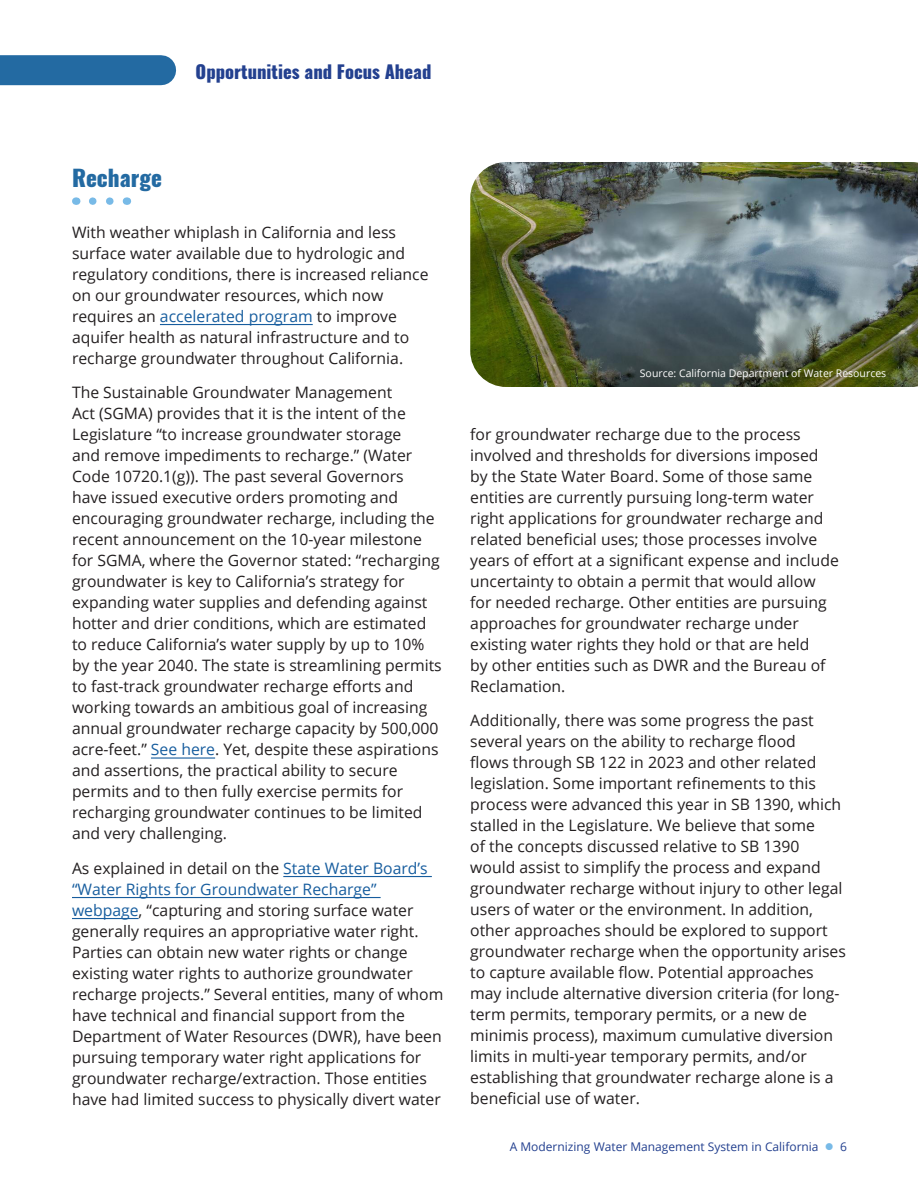
<style>
.page{position:relative;width:918px;height:1188px;background:#fff}
.page>*{position:absolute;margin:0;border:0;box-sizing:border-box;transform-origin:0 0}
.Paragraph_Style_1{font:800 22.5px "Oswald";color:#236aa2}
.t1{font:800 18px "Oswald";color:#23408f}
.t2{font:15.75px/21px "Open Sans";color:#231f20}
.t3{font:12px "Open Sans";color:#23408f}
.t4{font:10.5px "Open Sans";color:#fff}
.s1{color:#175d9e}
.s2{color:#78bae7}
</style>
<div class="page">
<hr style="left:160px;top:324px;width:153px;height:1px;background:#175d9e">
<hr style="left:151px;top:757px;width:64px;height:2px;background:#175d9e">
<hr style="left:283px;top:876px;width:149px;height:1px;background:#175d9e">
<hr style="left:72px;top:897px;width:309px;height:1px;background:#175d9e">
<hr style="left:72px;top:918px;width:67px;height:1px;background:#175d9e">
<div style="left:0;top:55px;width:161px;height:30px;background:#236aa2"></div>
<svg style="left:93px;top:197px;width:21px;height:8px"></svg>
<img style="left:470px;top:162px;width:448px;height:225px">
<p class="t1" style="left:196px;top:59px;width:237px">Opportunities and Focus Ahead</p>
<p class="Paragraph_Style_1" style="left:72px;top:162px;width:92px">Recharge</p>
<p class="t2" style="left:72px;top:221px;width:358px">With weather whiplash in California and less surface water available due to hydrologic and regulatory conditions, there is increased reliance on our groundwater resources, which now requires an <span class="s1">accelerated program</span> to improve aquifer health as natural infrastructure and to recharge groundwater throughout California.</p>
<p class="t2" style="left:72px;top:381px;width:371px">The Sustainable Groundwater Management<br>Act (SGMA) provides that it is the intent of the Legislature “to increase groundwater storage<br>and remove impediments to recharge.” (Water Code 10720.1(g)). The past several Governors have issued executive orders promoting and encouraging groundwater recharge, including the recent announcement on the 10-year milestone for SGMA, where the Governor stated: “recharging groundwater is key to California’s strategy for expanding water supplies and defending against hotter and drier conditions, which are estimated to reduce California’s water supply by up to 10% by the year 2040. The state is streamlining permits to fast-track groundwater recharge efforts and working towards an ambitious goal of increasing annual groundwater recharge capacity by 500,000 acre-feet.” <span class="s1">See here</span>. Yet, despite these aspirations and assertions, the practical ability to secure permits and to then fully exercise permits for recharging groundwater continues to be limited and very challenging.</p>
<p class="t2" style="left:72px;top:857px;width:373px">As explained in detail on the <span class="s1">State Water Board’s “Water Rights for Groundwater Recharge” webpage</span>, “capturing and storing surface water generally requires an appropriative water right.<br>Parties can obtain new water rights or change existing water rights to authorize groundwater recharge projects.” Several entities, many of whom have technical and financial support from the Department of Water Resources (DWR), have been pursuing temporary water right applications for groundwater recharge/extraction. Those entities have had limited success to physically divert water</p>
<p class="t4" style="left:640px;top:366px;width:248px">Source: California Department of Water Resources</p>
<p class="t2" style="left:470px;top:423px;width:370px">for groundwater recharge due to the process involved and thresholds for diversions imposed by the State Water Board. Some of those same entities are currently pursuing long-term water right applications for groundwater recharge and related beneficial uses; those processes involve years of effort at a significant expense and include uncertainty to obtain a permit that would allow for needed recharge. Other entities are pursuing approaches for groundwater recharge under existing water rights they hold or that are held<br>by other entities such as DWR and the Bureau of Reclamation.</p>
<p class="t2" style="left:470px;top:709px;width:377px">Additionally, there was some progress the past several years on the ability to recharge flood<br>flows through SB 122 in 2023 and other related legislation. Some important refinements to this process were advanced this year in SB 1390, which stalled in the Legislature. We believe that some<br>of the concepts discussed relative to SB 1390 would assist to simplify the process and expand groundwater recharge without injury to other legal users of water or the environment. In addition, other approaches should be explored to support groundwater recharge when the opportunity arises to capture available flow. Potential approaches may include alternative diversion criteria (for long&shy;term permits, temporary permits, or a new de minimis process), maximum cumulative diversion limits in multi-year temporary permits, and/or establishing that groundwater recharge alone is a beneficial use of water.</p>
<p class="t3" style="left:510px;top:1139px;width:339px">A Modernizing Water Management System in California <span class="s2">●</span> 6</p>
</div>
